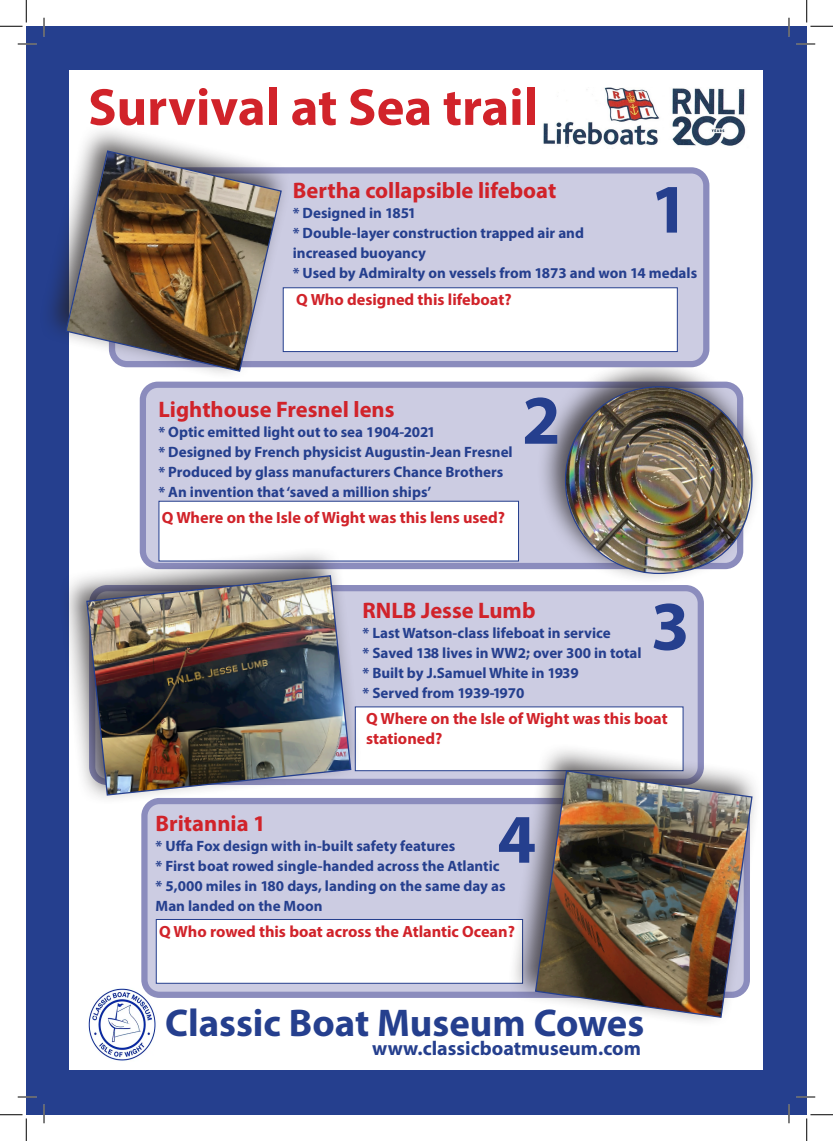
<style>
.page{position:relative;width:833px;height:1141px;background:#fff}
.page>*{position:absolute;margin:0;border:0;box-sizing:border-box;transform-origin:0 0}
.t1{font:700 70px "Myriad Pro";color:#253f8e}
.t2{font:700 52.5px "Myriad Pro";color:#d1232a}
.t3{font:700 38.75px "Myriad Pro";color:#253f8e}
.Lifeboat{font:700 22.5px "Myriad Pro";color:#d1232a}
.t4{font:700 20px "Myriad Pro";color:#253f8e}
.question{font:700 16.25px/19.5px "Myriad Pro";color:#d1232a}
.Body{font:700 15px/20px "Myriad Pro";color:#253f8e}
.Lifeboat-2{font:700 15px "Myriad Pro";color:#253f8e}
</style>
<div class="page">
<div style="left:26px;top:26px;width:780px;height:1088px;background:#253f8e"></div>
<div style="left:69px;top:70px;width:693px;height:999px;background:#fff"></div>
<img style="left:88px;top:988px;width:70px;height:73px">
<div style="left:143px;top:385px;width:596px;height:181px;background:#cccce2;border-radius:15px"></div>
<div style="left:140px;top:381px;width:602px;height:188px;border:6px solid #8b8cbd;border-radius:15px"></div>
<div style="left:158px;top:501px;width:360px;height:60px;background:#fff;border:1px solid #253f8e"></div>
<div style="left:536px;top:358px;width:226px;height:226px;background:#231f20;opacity:.75"></div>
<img style="left:565px;top:387px;width:186px;height:186px;border-radius:91px">
<div style="left:92px;top:588px;width:608px;height:193px;background:#cccce2;border-radius:15px"></div>
<div style="left:89px;top:585px;width:614px;height:200px;border:6px solid #8b8cbd;border-radius:15px"></div>
<div style="left:355px;top:706px;width:328px;height:65px;background:#fff"></div>
<div style="left:58px;top:547px;width:303px;height:258px;background:#231f20;opacity:.75"></div>
<img style="left:85px;top:574px;width:267px;height:222px">
<div style="left:144px;top:801px;width:602px;height:193px;background:#cccce2;border-radius:15px"></div>
<div style="left:141px;top:797px;width:608px;height:200px;border:6px solid #8b8cbd;border-radius:15px"></div>
<div style="left:156px;top:919px;width:366px;height:64px;background:#fff;border:1px solid #253f8e"></div>
<div style="left:507px;top:742px;width:255px;height:285px;background:#231f20;opacity:.75"></div>
<img style="left:534px;top:769px;width:218px;height:249px">
<img style="left:543px;top:87px;width:203px;height:60px">
<div style="left:112px;top:170px;width:593px;height:194px;background:#cccce2;border-radius:15px"></div>
<div style="left:109px;top:167px;width:600px;height:200px;border:6px solid #8b8cbd;border-radius:15px"></div>
<div style="left:283px;top:287px;width:394px;height:65px;background:#fff;border:1px solid #253f8e"></div>
<div style="left:39px;top:123px;width:252px;height:258px;background:#231f20;opacity:.75"></div>
<img style="left:65px;top:150px;width:217px;height:222px">
<svg style="left:18px;top:43px;width:18px;height:2px"></svg>
<svg style="left:796px;top:43px;width:18px;height:2px"></svg>
<svg style="left:18px;top:1096px;width:18px;height:1px"></svg>
<svg style="left:796px;top:1096px;width:18px;height:1px"></svg>
<svg style="left:43px;top:18px;width:2px;height:18px"></svg>
<svg style="left:43px;top:1104px;width:2px;height:19px"></svg>
<svg style="left:788px;top:18px;width:1px;height:18px"></svg>
<svg style="left:787px;top:1104px;width:2px;height:19px"></svg>
<svg style="left:0;top:0;width:27px;height:27px"></svg>
<svg style="left:0;top:1114px;width:27px;height:26px"></svg>
<svg style="left:806px;top:0;width:26px;height:27px"></svg>
<svg style="left:806px;top:1114px;width:26px;height:26px"></svg>
<p class="t2" style="left:88px;top:73px;width:451px">Survival at Sea trail</p>
<p class="Lifeboat" style="left:292px;top:176px;width:265px">Bertha collapsible lifeboat</p>
<p class="Body" style="left:292px;top:203px;width:125px">* Designed in 1851</p>
<p class="Body" style="left:292px;top:223px;width:292px">* Double-layer construction trapped air and increased buoyancy</p>
<p class="Body" style="left:292px;top:263px;width:405px">* Used by Admiralty on vessels from 1873 and won 14 medals</p>
<p class="question" style="left:296px;top:289px;width:217px">Q Who designed this lifeboat?</p>
<p class="t1" style="left:649px;top:163px;width:40px">1</p>
<p class="Lifeboat" style="left:158px;top:394px;width:237px">Lighthouse Fresnel lens</p>
<p class="Lifeboat-2" style="left:158px;top:422px;width:278px">* Optic emitted light out to sea 1904-2021</p>
<p class="Body" style="left:158px;top:441px;width:355px">* Designed by French physicist Augustin-Jean Fresnel</p>
<p class="Body" style="left:158px;top:461px;width:346px">* Produced by glass manufacturers Chance Brothers</p>
<p class="Body" style="left:158px;top:481px;width:274px">* An invention that ‘saved a million ships’</p>
<p class="question" style="left:162px;top:507px;width:344px">Q Where on the Isle of Wight was this lens used?</p>
<p class="t1" style="left:521px;top:374px;width:40px">2</p>
<p class="Lifeboat" style="left:362px;top:595px;width:174px">RNLB Jesse Lumb</p>
<p class="Body" style="left:362px;top:622px;width:249px">* Last Watson-class lifeboat in service</p>
<p class="Body" style="left:362px;top:642px;width:280px">* Saved 138 lives in WW2; over 300 in total</p>
<p class="Body" style="left:362px;top:662px;width:218px">* Built by J.Samuel White in 1939</p>
<p class="Body" style="left:362px;top:682px;width:163px">* Served from 1939-1970</p>
<p class="question" style="left:366px;top:708px;width:303px">Q Where on the Isle of Wight was this boat stationed?</p>
<p class="t1" style="left:650px;top:580px;width:40px">3</p>
<p class="Lifeboat" style="left:155px;top:808px;width:111px">Britannia 1</p>
<p class="Body" style="left:155px;top:835px;width:301px">* Uffa Fox design with in-built safety features</p>
<p class="Body" style="left:155px;top:855px;width:345px">* First boat rowed single-handed across the Atlantic</p>
<p class="Body" style="left:155px;top:875px;width:351px">* 5,000 miles in 180 days, landing on the same day as<br>Man landed on the Moon</p>
<p class="question" style="left:159px;top:921px;width:357px">Q Who rowed this boat across the Atlantic Ocean?</p>
<p class="t1" style="left:497px;top:793px;width:40px">4</p>
<p class="t3" style="left:165px;top:997px;width:480px">Classic Boat Museum Cowes</p>
<p class="t4" style="left:372px;top:1035px;width:270px">www.classicboatmuseum.com</p>
</div>
